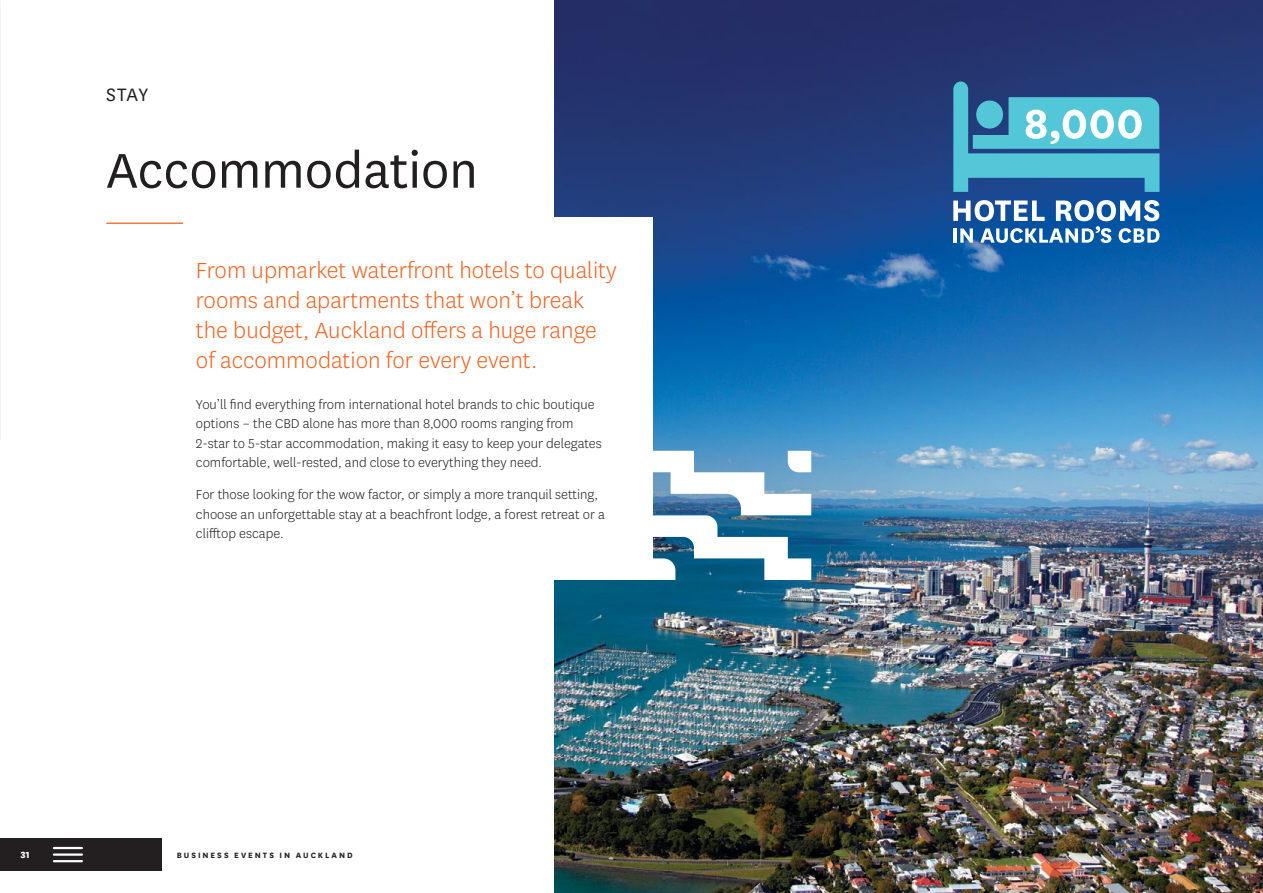
<style>
.page{position:relative;width:1263px;height:893px;background:#fff}
.page>*{position:absolute;margin:0;border:0;box-sizing:border-box;transform-origin:0 0}
.t1{font:57px "National";color:#231f20}
.t2{font:300 25.5px/30px "National";color:#f26322}
.t3{font:21px "National";color:#231f20}
.t4{font:300 15px/19.5px "National";color:#231f20}
.t5{font:800 10.5px "National";color:#fff}
.t6{font:700 9px "National";letter-spacing:.22em;color:#231f20}
</style>
<div class="page">
<img style="left:0;top:0;width:1px;height:440px">
<img style="left:555px;top:0;width:708px;height:893px">
<div style="left:140px;top:217px;width:513px;height:363px;background:#fff"></div>
<svg style="left:953px;top:81px;width:206px;height:111px;background:#4e9dbe"></svg>
<svg style="left:953px;top:200px;width:206px;height:43px"></svg>
<hr style="left:106px;top:223px;width:77px;height:1px;background:#f26322">
<svg style="left:653px;top:451px;width:158px;height:129px"></svg>
<div style="left:0;top:838px;width:162px;height:33px;background:#231f20"></div>
<hr style="left:54px;top:860px;width:28px;height:2px;background:#fff">
<hr style="left:54px;top:853px;width:28px;height:3px;background:#fff">
<hr style="left:54px;top:847px;width:28px;height:2px;background:#fff">
<h3 class="t3" style="left:106px;top:81px;width:43px">STAY</h3>
<h1 class="t1" style="left:106px;top:133px;width:373px">Accommodation</h1>
<h2 class="t2" style="left:196px;top:254px;width:422px">From upmarket waterfront hotels to quality rooms and apartments that won’t break the budget, Auckland offers a huge range of accommodation for every event.</h2>
<p class="t4" style="left:196px;top:394px;width:407px">You’ll find everything from international hotel brands to chic boutique options – the CBD alone has more than 8,000 rooms ranging from 2-star to 5-star accommodation, making it easy to keep your delegates comfortable, well-rested, and close to everything they need.</p>
<p class="t4" style="left:196px;top:485px;width:410px">For those looking for the wow factor, or simply a more tranquil setting, choose an unforgettable stay at a beachfront lodge, a forest retreat or a clifftop escape.</p>
<p class="t5" style="left:20px;top:847px;width:11px">31</p>
<p class="t6" style="left:177px;top:849px;width:177px">BUSINESS EVENTS IN AUCKLAND</p>
</div>
